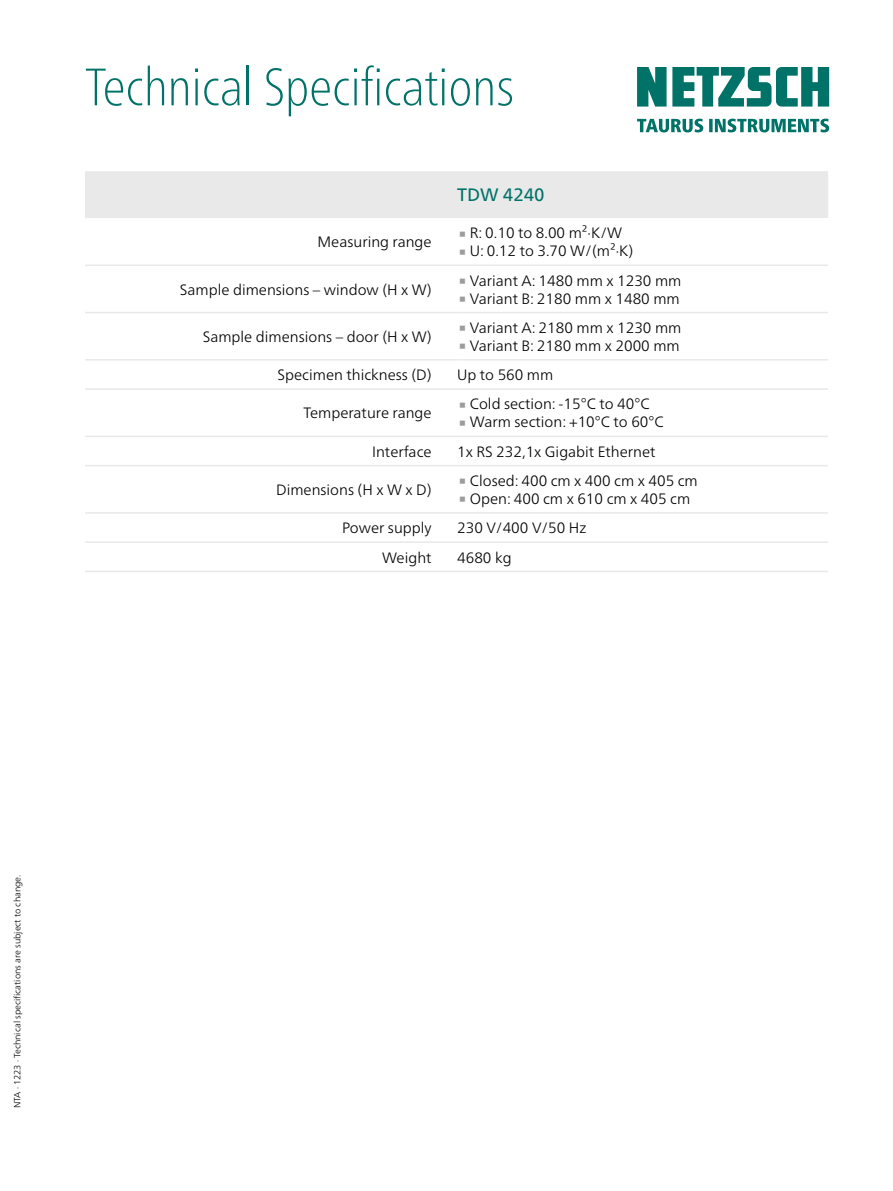
<style>
.page{position:relative;width:893px;height:1191px;background:#fff}
.page>*{position:absolute;margin:0;border:0;box-sizing:border-box;transform-origin:0 0}
.t1{font:100 condensed 52.5px "Frutiger Neue LTW1 G";color:#007268}
.t2{font:45px "Frutiger Neue LTW1 G";color:#9c9c9d}
.Tabellenkopf_groß_n{font:18px "Frutiger Neue LTW1 G";color:#007268}
.Tabellenkörper_n{font:300 15px "Frutiger Neue LTW1 G";color:#000}
.t3{font:300 9px "Frutiger Neue LTW1 G";color:#000}
</style>
<div class="page">
<svg style="left:637px;top:67px;width:192px;height:40px"></svg>
<svg style="left:637px;top:119px;width:192px;height:13px"></svg>
<div style="left:85px;top:171px;width:743px;height:47px;background:#e9e9e9"></div>
<hr style="left:85px;top:264px;width:372px;height:2px;background:#e9e9e9">
<hr style="left:457px;top:264px;width:371px;height:2px;background:#e9e9e9">
<hr style="left:85px;top:312px;width:372px;height:1px;background:#e9e9e9">
<hr style="left:85px;top:359px;width:372px;height:1px;background:#e9e9e9">
<hr style="left:457px;top:312px;width:371px;height:1px;background:#e9e9e9">
<hr style="left:457px;top:359px;width:371px;height:1px;background:#e9e9e9">
<hr style="left:85px;top:388px;width:372px;height:2px;background:#e9e9e9">
<hr style="left:457px;top:388px;width:371px;height:2px;background:#e9e9e9">
<hr style="left:457px;top:465px;width:371px;height:1px;background:#e9e9e9">
<hr style="left:85px;top:435px;width:372px;height:2px;background:#e9e9e9">
<hr style="left:85px;top:465px;width:372px;height:1px;background:#e9e9e9">
<hr style="left:85px;top:512px;width:372px;height:1px;background:#e9e9e9">
<hr style="left:85px;top:541px;width:372px;height:2px;background:#e9e9e9">
<hr style="left:457px;top:435px;width:371px;height:2px;background:#e9e9e9">
<hr style="left:457px;top:512px;width:371px;height:1px;background:#e9e9e9">
<hr style="left:457px;top:541px;width:371px;height:2px;background:#e9e9e9">
<hr style="left:85px;top:570px;width:372px;height:2px;background:#e9e9e9">
<hr style="left:457px;top:570px;width:371px;height:2px;background:#e9e9e9">
<h1 class="t1" style="left:85px;top:49px;width:431px">Technical Specifications</h1>
<p class="Tabellenkörper_n" style="left:318px;top:233px;width:116px">Measuring range</p>
<p class="Tabellenkörper_n" style="left:180px;top:280px;width:253px">Sample dimensions – window (H x W)</p>
<p class="Tabellenkörper_n" style="left:203px;top:327px;width:230px">Sample dimensions – door (H x W)</p>
<p class="Tabellenkopf_groß_n" style="left:457px;top:185px;width:89px">TDW 4240</p>
<p class="t2" style="left:457px;top:204px;width:12px">∙</p>
<p class="Tabellenkörper_n" style="left:470px;top:224px;width:154px">R: 0.10 to 8.00 m²·K/W</p>
<p class="t2" style="left:457px;top:222px;width:12px">∙</p>
<p class="Tabellenkörper_n" style="left:470px;top:242px;width:165px">U: 0.12 to 3.70 W/(m²·K)</p>
<p class="t2" style="left:457px;top:251px;width:12px">∙</p>
<p class="Tabellenkörper_n" style="left:470px;top:271px;width:213px">Variant A: 1480 mm x 1230 mm</p>
<p class="t2" style="left:457px;top:269px;width:12px">∙</p>
<p class="Tabellenkörper_n" style="left:470px;top:289px;width:211px">Variant B: 2180 mm x 1480 mm</p>
<p class="t2" style="left:457px;top:298px;width:12px">∙</p>
<p class="Tabellenkörper_n" style="left:470px;top:318px;width:213px">Variant A: 2180 mm x 1230 mm</p>
<p class="t2" style="left:457px;top:316px;width:12px">∙</p>
<p class="Tabellenkörper_n" style="left:470px;top:336px;width:211px">Variant B: 2180 mm x 2000 mm</p>
<p class="Tabellenkörper_n" style="left:278px;top:366px;width:156px">Specimen thickness (D)</p>
<p class="Tabellenkörper_n" style="left:457px;top:366px;width:98px">Up to 560 mm</p>
<p class="Tabellenkörper_n" style="left:303px;top:404px;width:130px">Temperature range</p>
<p class="t2" style="left:457px;top:375px;width:12px">∙</p>
<p class="Tabellenkörper_n" style="left:470px;top:395px;width:181px">Cold section: -15°C to 40°C</p>
<p class="t2" style="left:457px;top:393px;width:12px">∙</p>
<p class="Tabellenkörper_n" style="left:470px;top:413px;width:195px">Warm section: +10°C to 60°C</p>
<p class="Tabellenkörper_n" style="left:372px;top:442px;width:61px">Interface</p>
<p class="Tabellenkörper_n" style="left:457px;top:442px;width:200px">1x RS 232,1x Gigabit Ethernet</p>
<p class="Tabellenkörper_n" style="left:276px;top:480px;width:157px">Dimensions (H x W x D)</p>
<p class="t2" style="left:457px;top:451px;width:12px">∙</p>
<p class="Tabellenkörper_n" style="left:470px;top:471px;width:229px">Closed: 400 cm x 400 cm x 405 cm</p>
<p class="t2" style="left:457px;top:469px;width:12px">∙</p>
<p class="Tabellenkörper_n" style="left:470px;top:489px;width:222px">Open: 400 cm x 610 cm x 405 cm</p>
<p class="Tabellenkörper_n" style="left:342px;top:519px;width:91px">Power supply</p>
<p class="Tabellenkörper_n" style="left:457px;top:519px;width:131px">230 V/400 V/50 Hz</p>
<p class="Tabellenkörper_n" style="left:382px;top:548px;width:51px">Weight</p>
<p class="Tabellenkörper_n" style="left:457px;top:548px;width:56px">4680 kg</p>
<p class="t3" style="left:12px;top:1108px;width:235px;rotate:-90deg">NTA · 1223 · Technical specifications are subject to change.</p>
</div>
